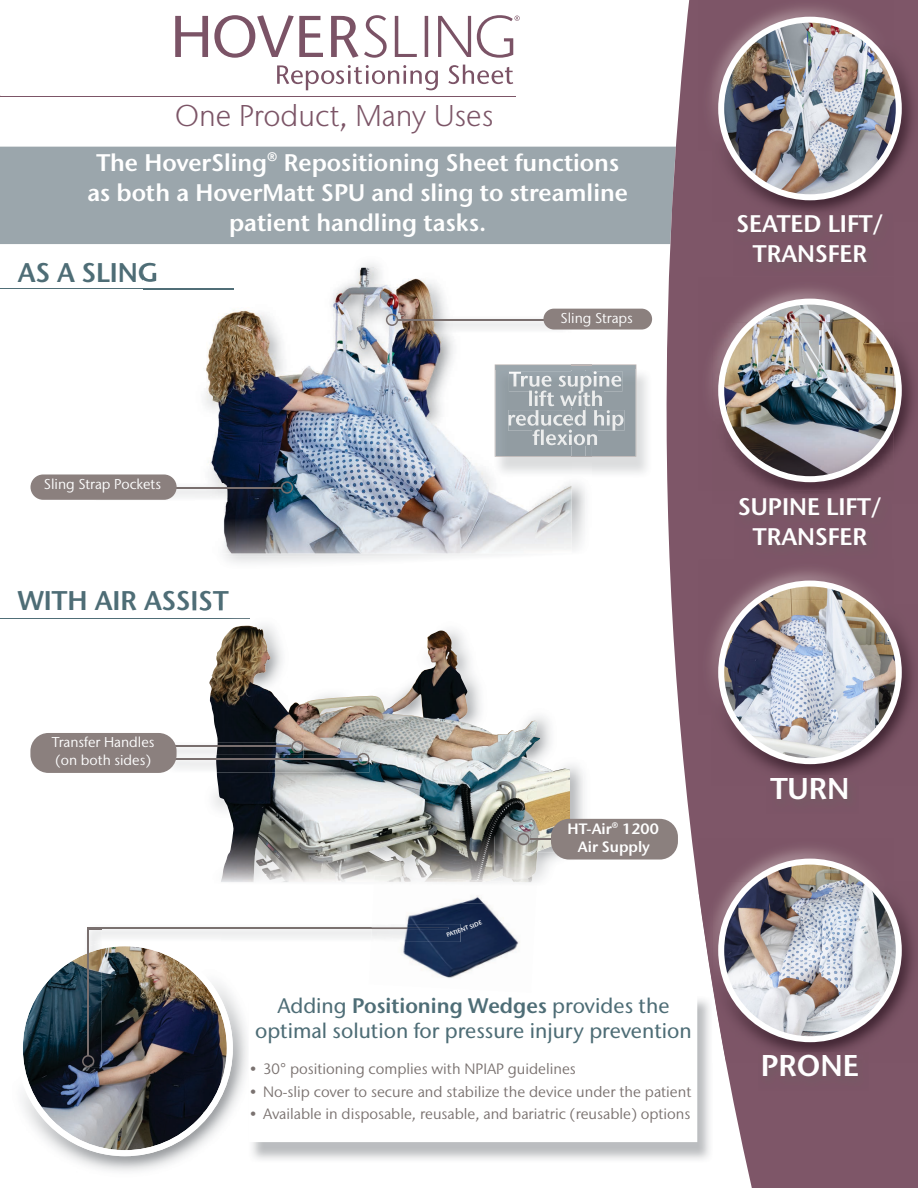
<style>
.page{position:relative;width:918px;height:1188px;background:#fff}
.page>*{position:absolute;margin:0;border:0;box-sizing:border-box;transform-origin:0 0}
.t1{font:300 30px "Stone Sans IIITC Std";color:#7c5567}
.t2{font:600 30px "Stone Sans IIITC Std";color:#fff}
.t3{font:600 27px "Stone Sans IIITC Std";color:#4e6d76}
.t4{font:600 24px/30px "Stone Sans IIITC Std";color:#fff;text-align:center}
.t5{font:500 21px/25.5px "Stone Sans IIITC Std";color:#4e6d76;text-align:center}
.t6{font:15px "Stone Sans IIITC Std";color:#7a7270}
.t7{font:600 15px/18px "Stone Sans IIITC Std";color:#fff;text-align:center}
.t8{font:14.25px/18px "Stone Sans IIITC Std";color:#fff}
.t9{font:600 6px "Stone Sans IIITC Std";color:#fff}
.s1{font-weight:600}
</style>
<div class="page">
<div style="left:0;top:147px;width:652px;height:97px;background:#9ba6ac"></div>
<hr style="left:0;top:96px;width:516px;height:1px;background:#7c5567">
<hr style="left:0;top:289px;width:233px;height:1px;background:#506e77">
<hr style="left:0;top:618px;width:250px;height:1px;background:#506e77">
<img style="left:192px;top:605px;width:31px;height:6px">
<img style="left:407px;top:630px;width:183px;height:251px">
<img style="left:241px;top:625px;width:195px;height:117px">
<img style="left:228px;top:618px;width:22px;height:1px">
<img style="left:407px;top:652px;width:42px;height:65px">
<img style="left:209px;top:626px;width:198px;height:256px">
<img style="left:219px;top:259px;width:366px;height:298px">
<img style="left:143px;top:273px;width:53px;height:16px">
<img style="left:143px;top:268px;width:13px;height:14px">
<img style="left:196px;top:268px;width:376px;height:285px">
<img style="left:196px;top:289px;width:37px;height:1px">
<svg style="left:652px;top:0;width:266px;height:1188px;fill:#7e5668"></svg>
<img style="left:699px;top:0;width:194px;height:151px">
<img style="left:712px;top:40px;width:206px;height:181px">
<img style="left:712px;top:40px;width:6px;height:111px">
<img style="left:718px;top:17px;width:184px;height:183px">
<img style="left:699px;top:278px;width:194px;height:213px">
<img style="left:712px;top:322px;width:206px;height:181px">
<img style="left:712px;top:322px;width:181px;height:169px">
<img style="left:718px;top:299px;width:184px;height:183px">
<img style="left:699px;top:560px;width:194px;height:154px">
<img style="left:712px;top:604px;width:206px;height:181px">
<img style="left:712px;top:604px;width:6px;height:110px">
<img style="left:718px;top:581px;width:184px;height:183px">
<img style="left:699px;top:984px;width:13px;height:8px">
<img style="left:699px;top:838px;width:194px;height:146px">
<img style="left:713px;top:1042px;width:1px;height:21px">
<img style="left:714px;top:882px;width:204px;height:181px">
<img style="left:712px;top:859px;width:190px;height:183px">
<img style="left:17px;top:946px;width:216px;height:210px">
<img style="left:250px;top:996px;width:463px;height:167px">
<img style="left:712px;top:996px;width:1px;height:67px">
<div style="left:250px;top:991px;width:447px;height:151px;background:#fff"></div>
<div style="left:758px;top:1052px;width:111px;height:38px;background:#7a5666"></div>
<div style="left:766px;top:775px;width:93px;height:38px;background:#7a5666"></div>
<div style="left:733px;top:212px;width:160px;height:64px;background:#7b5666"></div>
<div style="left:735px;top:495px;width:157px;height:64px;background:#7b5666"></div>
<hr style="left:87px;top:928px;width:361px;height:1px;background:#7a716f">
<img style="left:84px;top:955px;width:18px;height:112px">
<img style="left:84px;top:927px;width:18px;height:28px">
<svg style="left:87px;top:928px;width:15px;height:1px"></svg>
<hr style="left:87px;top:929px;width:2px;height:126px;background:#796f6e">
<svg style="left:82px;top:1055px;width:12px;height:12px"></svg>
<img style="left:369px;top:903px;width:151px;height:75px">
<img style="left:373px;top:877px;width:164px;height:26px">
<img style="left:374px;top:875px;width:114px;height:7px">
<img style="left:371px;top:924px;width:89px;height:18px">
<img style="left:372px;top:928px;width:76px;height:1px">
<img style="left:170px;top:483px;width:123px;height:18px">
<hr style="left:92px;top:487px;width:189px;height:1px;background:#796f6e">
<div style="left:31px;top:474px;width:146px;height:26px;background:#8b807e;border-radius:13px"></div>
<svg style="left:281px;top:481px;width:12px;height:13px"></svg>
<img style="left:396px;top:316px;width:176px;height:17px">
<hr style="left:398px;top:319px;width:163px;height:2px;background:#796f6e">
<div style="left:543px;top:309px;width:109px;height:21px;background:#8b807e;border-radius:10px"></div>
<svg style="left:386px;top:314px;width:12px;height:12px"></svg>
<img style="left:218px;top:742px;width:85px;height:13px">
<hr style="left:118px;top:746px;width:173px;height:1px;background:#796f6e">
<img style="left:218px;top:755px;width:151px;height:18px">
<svg style="left:205px;top:742px;width:13px;height:31px"></svg>
<hr style="left:168px;top:758px;width:189px;height:2px;background:#796f6e">
<div style="left:30px;top:733px;width:147px;height:40px;background:#8b807e;border-radius:18px"></div>
<svg style="left:357px;top:753px;width:13px;height:12px"></svg>
<svg style="left:291px;top:741px;width:13px;height:12px"></svg>
<img style="left:527px;top:835px;width:27px;height:18px">
<hr style="left:530px;top:838px;width:120px;height:2px;background:#796f6e">
<div style="left:551px;top:819px;width:127px;height:41px;background:#8b807e;border-radius:18px"></div>
<svg style="left:517px;top:833px;width:13px;height:12px"></svg>
<svg style="left:277px;top:65px;width:236px;height:25px"></svg>
<svg style="left:175px;top:15px;width:345px;height:43px"></svg>
<img style="left:592px;top:369px;width:55px;height:105px">
<img style="left:572px;top:457px;width:20px;height:21px">
<img style="left:494px;top:365px;width:78px;height:113px">
<img style="left:572px;top:369px;width:20px;height:87px">
<img style="left:572px;top:371px;width:20px;height:20px">
<img style="left:572px;top:392px;width:20px;height:14px">
<svg style="left:572px;top:391px;width:20px;height:1px"></svg>
<img style="left:572px;top:410px;width:20px;height:20px">
<img style="left:572px;top:431px;width:20px;height:14px">
<svg style="left:572px;top:430px;width:20px;height:1px"></svg>
<svg style="left:572px;top:364px;width:64px;height:5px"></svg>
<img style="left:495px;top:364px;width:77px;height:93px">
<img style="left:592px;top:369px;width:44px;height:88px">
<svg style="left:572px;top:456px;width:20px;height:1px"></svg>
<h1 class="t1" style="left:175px;top:98px;width:320px">One Product, Many Uses</h1>
<h3 class="t4" style="left:87px;top:147px;width:542px">The HoverSling® Repositioning Sheet functions as both a HoverMatt SPU and sling to streamline patient handling tasks.</h3>
<h2 class="t3" style="left:18px;top:255px;width:141px">AS A SLING</h2>
<p class="t8" style="left:561px;top:309px;width:74px">Sling Straps</p>
<h3 class="t4" style="left:737px;top:208px;width:148px">SEATED LIFT/<br>TRANSFER</h3>
<p class="t8" style="left:44px;top:475px;width:119px">Sling Strap Pockets</p>
<h2 class="t3" style="left:18px;top:584px;width:212px">WITH AIR ASSIST</h2>
<h3 class="t4" style="left:738px;top:491px;width:145px">SUPINE LIFT/<br>TRANSFER</h3>
<p class="t8" style="left:52px;top:733px;width:104px">Transfer Handles (on both sides)</p>
<p class="t9" style="left:445px;top:932px;width:39px;rotate:-20deg">PATIENT SIDE</p>
<p class="t7" style="left:568px;top:820px;width:93px">HT-Air® 1200<br>Air Supply</p>
<h3 class="t5" style="left:255px;top:992px;width:438px">Adding <span class="s1">Positioning Wedges</span> provides the optimal solution for pressure injury prevention</h3>
<p class="t6" style="left:250px;top:1060px;width:328px">• 30° positioning complies with NPIAP guidelines</p>
<p class="t6" style="left:250px;top:1082px;width:443px">• No-slip cover to secure and stabilize the device under the patient</p>
<p class="t6" style="left:250px;top:1105px;width:442px">• Available in disposable, reusable, and bariatric (reusable) options</p>
<h1 class="t2" style="left:770px;top:769px;width:81px">TURN</h1>
<h1 class="t2" style="left:761px;top:1046px;width:100px">PRONE</h1>
</div>
